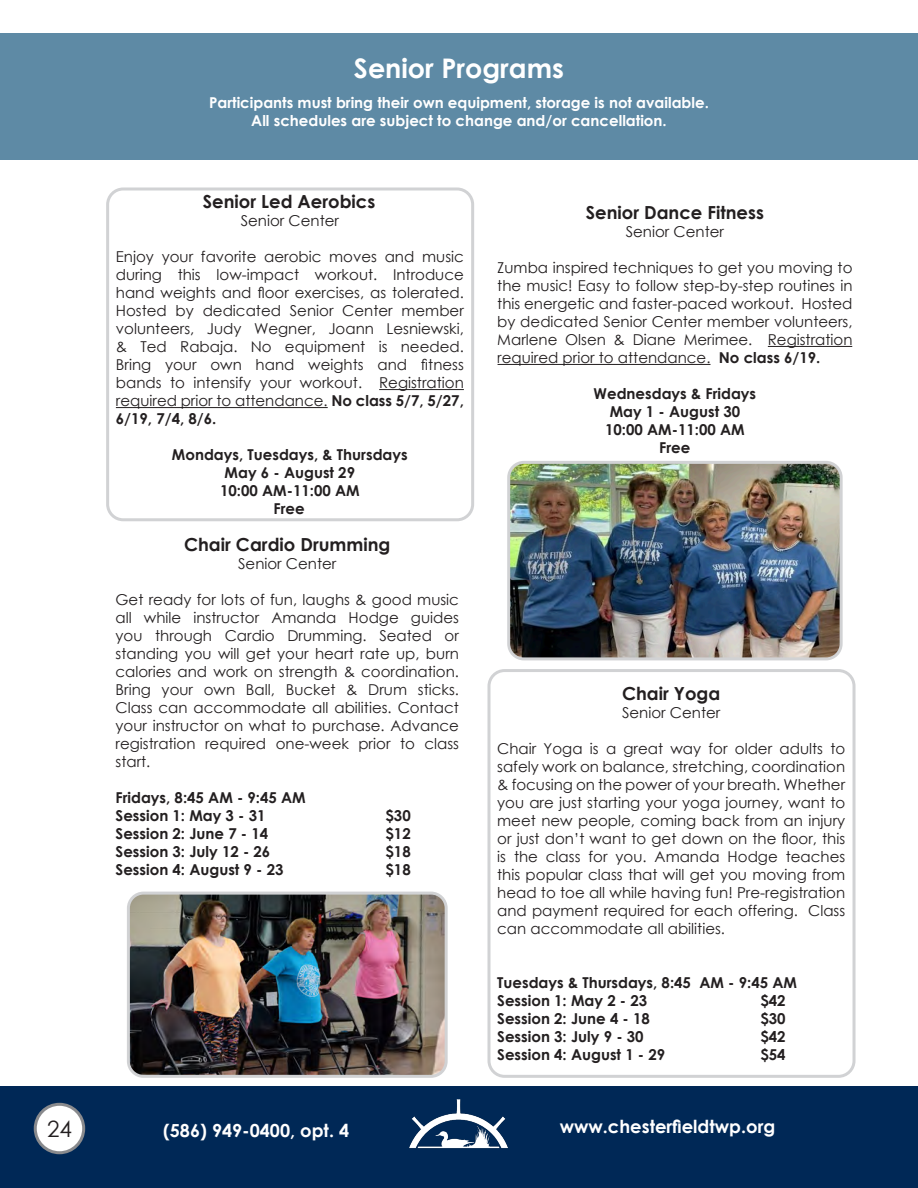
<style>
.page{position:relative;width:918px;height:1188px;background:#fff}
.page>*{position:absolute;margin:0;border:0;box-sizing:border-box;transform-origin:0 0}
.t1{font:700 27px "Century Gothic";color:#fff}
.t2{font:22.5px "Century Gothic";color:#231f20}
.t3{font:700 18px "Century Gothic";color:#231f20}
.t4{font:700 18px "Century Gothic";color:#fff}
.t5{font:15px/18px "Century Gothic";color:#231f20;text-align:justify}
.t6{font:700 15px/18px "Century Gothic";color:#231f20;text-align:center}
.t7{font:700 15px/18px "Century Gothic";color:#fff;text-align:center}
.s1{font-weight:700}
</style>
<div class="page">
<div style="left:0;top:1086px;width:918px;height:102px;background:#002856"></div>
<img style="left:409px;top:1100px;width:99px;height:49px">
<div style="left:35px;top:1104px;width:49px;height:49px;background:#fff;border-radius:50%"></div>
<div style="left:34px;top:1103px;width:51px;height:51px;border:3px solid #898a8d;border-radius:50%"></div>
<hr style="left:768px;top:346px;width:85px;height:1px;background:#231f20">
<hr style="left:497px;top:364px;width:214px;height:1px;background:#231f20">
<hr style="left:379px;top:389px;width:85px;height:1px;background:#231f20">
<hr style="left:116px;top:407px;width:212px;height:1px;background:#231f20">
<div style="left:106px;top:188px;width:368px;height:333px;border:3px solid #d1d2d4;border-radius:16px"></div>
<div style="left:0;top:34px;width:918px;height:126px;background:#5e8aa5"></div>
<div style="left:488px;top:669px;width:368px;height:409px;border:3px solid #d1d2d4;border-radius:16px"></div>
<img style="left:131px;top:893px;width:313px;height:181px">
<div style="left:127px;top:892px;width:321px;height:186px;border:3px solid #d1d2d4;border-radius:15px"></div>
<img style="left:511px;top:465px;width:328px;height:191px">
<div style="left:507px;top:461px;width:336px;height:199px;border:3px solid #d1d2d4;border-radius:15px"></div>
<h1 class="t1" style="left:354px;top:48px;width:212px">Senior Programs</h1>
<p class="t7" style="left:209px;top:93px;width:501px">Participants must bring their own equipment, storage is not available.<br>All schedules are subject to change and/or cancellation.</p>
<p class="t3" style="left:203px;top:188px;width:174px">Senior Led Aerobics</p>
<p class="t5" style="left:241px;top:211px;width:100px">Senior Center</p>
<p class="t5" style="left:116px;top:247px;width:350px">Enjoy your favorite aerobic moves and music during this low-impact workout. Introduce hand weights and floor exercises, as tolerated.<br>Hosted by dedicated Senior Center member volunteers, Judy Wegner, Joann Lesniewski, &amp; Ted Rabaja. No equipment is needed.<br>Bring your own hand weights and fitness bands to intensify your workout. Registration required prior to attendance. <span class="s1">No class 5/7, 5/27, 6/19, 7/4, 8/6.</span></p>
<p class="t6" style="left:172px;top:445px;width:237px">Mondays, Tuesdays, &amp; Thursdays<br>May 6 - August 29<br>10:00 AM-11:00 AM<br>Free</p>
<p class="t3" style="left:184px;top:531px;width:208px">Chair Cardio Drumming</p>
<p class="t5" style="left:238px;top:554px;width:100px">Senior Center</p>
<p class="t5" style="left:116px;top:590px;width:345px">Get ready for lots of fun, laughs &amp; good music all while instructor Amanda Hodge guides you through Cardio Drumming. Seated or standing you will get your heart rate up, burn calories and work on strength &amp; coordination.<br>Bring your own Ball, Bucket &amp; Drum sticks.<br>Class can accommodate all abilities. Contact your instructor on what to purchase. Advance registration required one-week prior to class start.</p>
<p class="t6" style="left:116px;top:788px;width:192px;text-align:left">Fridays, 8:45 AM - 9:45 AM<br>Session 1: May 3 - 31</p>
<p class="t6" style="left:386px;top:806px;width:27px">$30</p>
<p class="t6" style="left:116px;top:824px;width:154px">Session 2: June 7 - 14</p>
<p class="t6" style="left:386px;top:824px;width:27px">$12</p>
<p class="t6" style="left:116px;top:842px;width:156px">Session 3: July 12 - 26</p>
<p class="t6" style="left:386px;top:842px;width:27px">$18</p>
<p class="t6" style="left:116px;top:860px;width:169px">Session 4: August 9 - 23</p>
<p class="t6" style="left:386px;top:860px;width:27px">$18</p>
<p class="t3" style="left:586px;top:199px;width:180px">Senior Dance Fitness</p>
<p class="t5" style="left:626px;top:222px;width:100px">Senior Center</p>
<p class="t5" style="left:497px;top:258px;width:357px">Zumba inspired techniques to get you moving to the music! Easy to follow step-by-step routines in this energetic and faster-paced workout. Hosted by dedicated Senior Center member volunteers, Marlene Olsen &amp; Diane Merimee. Registration required prior to attendance. <span class="s1">No class 6/19.</span></p>
<p class="t6" style="left:594px;top:384px;width:164px">Wednesdays &amp; Fridays<br>May 1 - August 30<br>10:00 AM-11:00 AM<br>Free</p>
<p class="t3" style="left:622px;top:680px;width:100px">Chair Yoga</p>
<p class="t5" style="left:622px;top:704px;width:100px">Senior Center</p>
<p class="t5" style="left:497px;top:740px;width:350px">Chair Yoga is a great way for older adults to safely work on balance, stretching, coordination &amp; focusing on the power of your breath. Whether you are just starting your yoga journey, want to meet new people, coming back from an injury or just don’t want to get down on the floor, this is the class for you. Amanda Hodge teaches this popular class that will get you moving from head to toe all while having fun! Pre-registration and payment required for each offering. Class can accommodate all abilities.</p>
<p class="t6" style="left:497px;top:973px;width:301px;text-align:left">Tuesdays &amp; Thursdays, 8:45 AM - 9:45 AM<br>Session 1: May 2 - 23</p>
<p class="t6" style="left:760px;top:991px;width:27px">$42</p>
<p class="t6" style="left:497px;top:1009px;width:154px">Session 2: June 4 - 18</p>
<p class="t6" style="left:760px;top:1009px;width:27px">$30</p>
<p class="t6" style="left:497px;top:1027px;width:148px">Session 3: July 9 - 30</p>
<p class="t6" style="left:760px;top:1027px;width:27px">$42</p>
<p class="t6" style="left:497px;top:1045px;width:169px">Session 4: August 1 - 29</p>
<p class="t6" style="left:760px;top:1045px;width:27px">$54</p>
<h2 class="t2" style="left:47px;top:1113px;width:26px">24</h2>
<p class="t4" style="left:163px;top:1117px;width:188px">(586) 949-0400, opt. 4</p>
<p class="t4" style="left:560px;top:1113px;width:217px">www.chesterfieldtwp.org</p>
</div>
